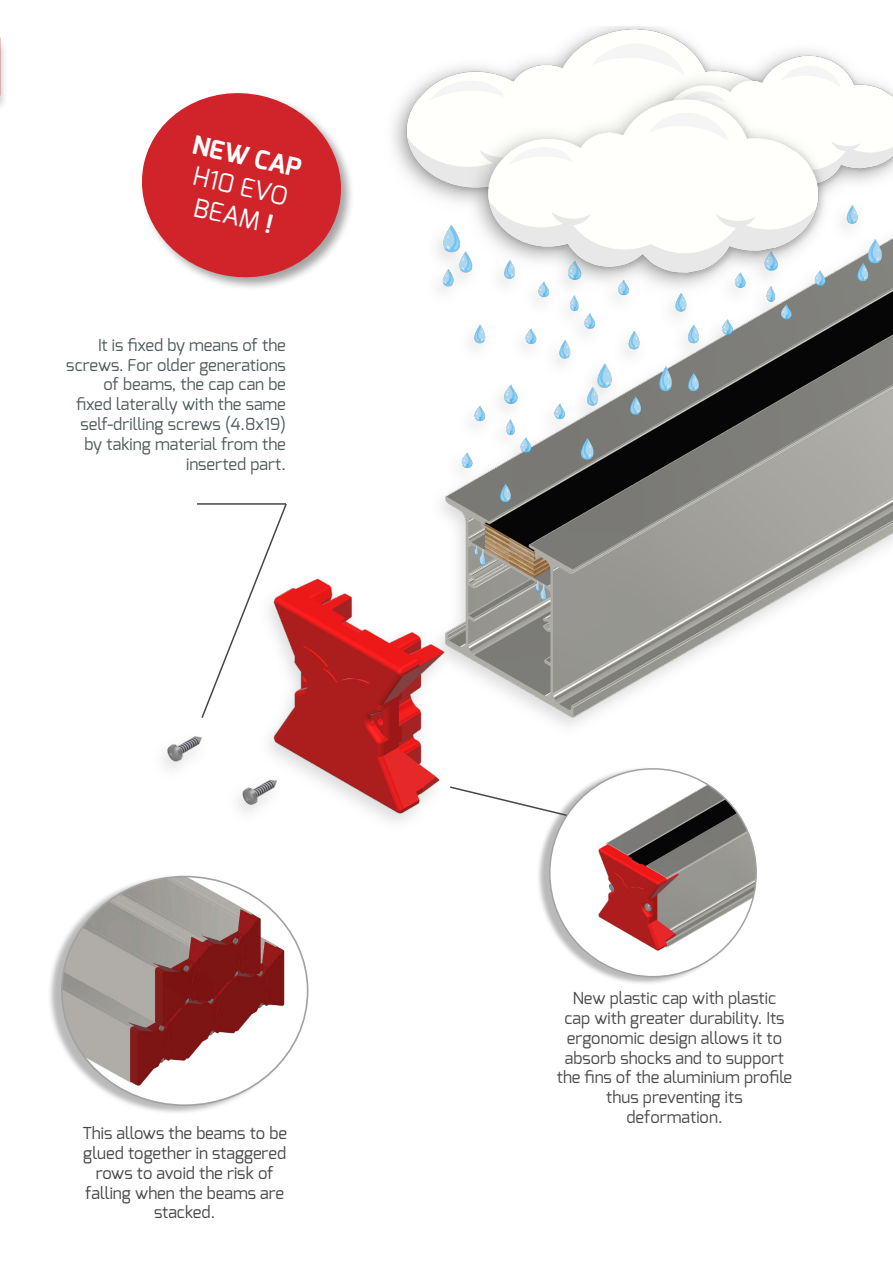
<style>
.page{position:relative;width:893px;height:1263px;background:#fff}
.page>*{position:absolute;margin:0;border:0;box-sizing:border-box;transform-origin:0 0}
.t1{font:25.5px "Exo";color:#fff}
.t2{font:700 25.5px "Exo";color:#fff}
.t3{font:16.5px/19.8px "Exo";color:#48494b;text-align:center}
.t4{font:16.5px/19.8px "Exo";color:#4e595b;text-align:right}
.t5{font:16.5px/19.8px "Exo";color:#454647;text-align:center}
.s1{font-weight:700}
</style>
<div class="page">
<div style="left:0;top:38px;width:8px;height:75px;background:#a3a2a2;opacity:.75"></div>
<div style="left:536px;top:766px;width:217px;height:219px;background:#a3a2a2;opacity:.75"></div>
<img style="left:550px;top:848px;width:206px;height:129px">
<img style="left:163px;top:27px;width:730px;height:821px">
<div style="left:47px;top:874px;width:258px;height:240px;background:#a3a2a2;opacity:.75"></div>
<div style="left:62px;top:876px;width:246px;height:229px;background:#fff;border-radius:50%"></div>
<img style="left:62px;top:876px;width:222px;height:210px">
<svg style="left:200px;top:502px;width:88px;height:218px"></svg>
<hr style="left:197px;top:503px;width:89px;height:2px;background:#454647">
<div style="left:140px;top:91px;width:215px;height:201px;background:#fff"></div>
<svg style="left:142px;top:84px;width:208px;height:203px"></svg>
<svg style="left:448px;top:785px;width:120px;height:32px"></svg>
<p class="t2" style="left:197px;top:128px;width:112px;rotate:13deg">NEW CAP</p>
<p class="t1" style="left:197px;top:159px;width:98px;rotate:13deg">H10 EVO</p>
<p class="t1" style="left:198px;top:191px;width:82px;rotate:13deg">BEAM <span class="s1">!</span></p>
<p class="t4" style="left:66px;top:335px;width:221px">It is fixed by means of the screws. For older generations of beams, the cap can be fixed laterally with the same self-drilling screws (4.8x19) by taking material from the inserted part.</p>
<p class="t5" style="left:82px;top:1123px;width:206px">This allows the beams to be glued together in staggered rows to avoid the risk of falling when the beams are stacked.</p>
<p class="t3" style="left:557px;top:988px;width:237px">New plastic cap with plastic<br>cap with greater durability. Its ergonomic design allows it to absorb shocks and to support the fins of the aluminium profile thus preventing its deformation.</p>
</div>
